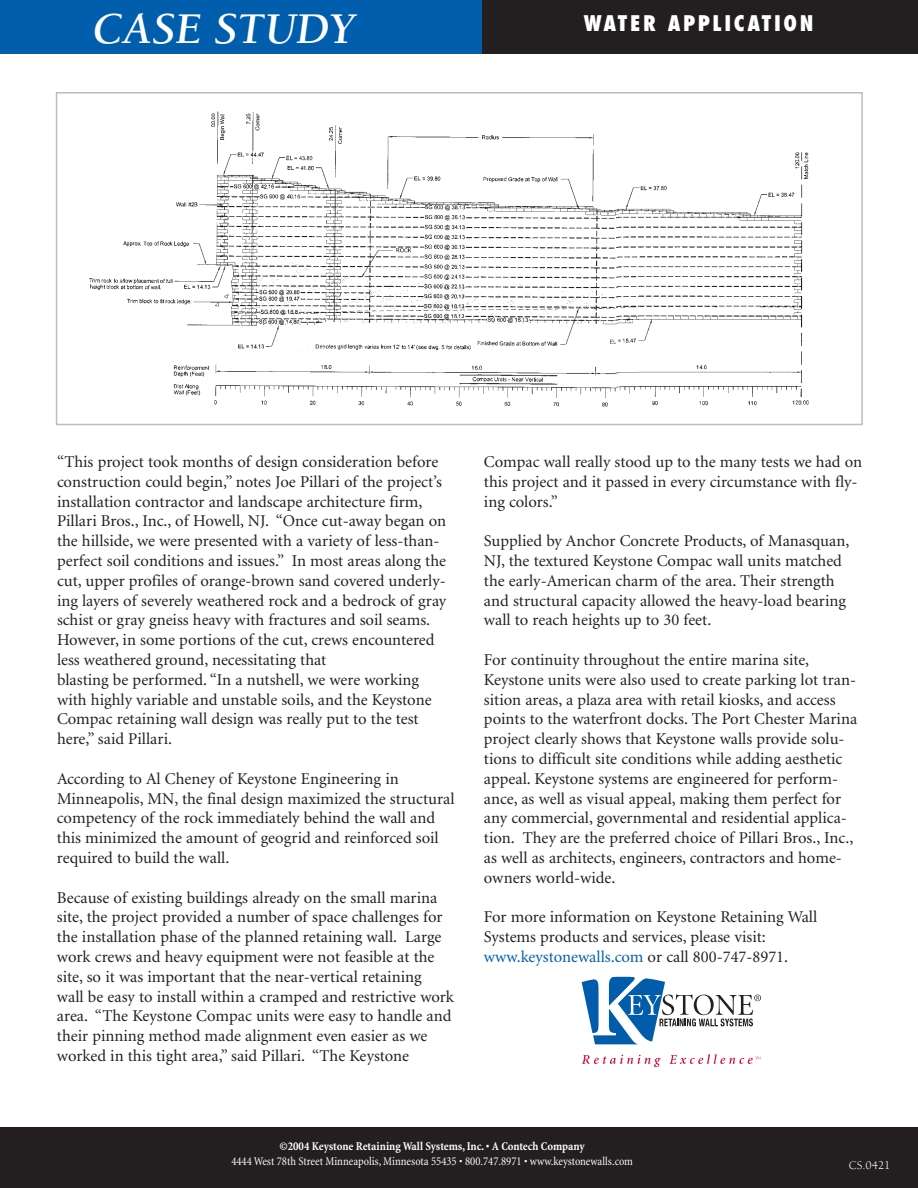
<style>
.page{position:relative;width:918px;height:1188px;background:#fff}
.page>*{position:absolute;margin:0;border:0;box-sizing:border-box;transform-origin:0 0}
.t1{font:italic 700 45px "Berkeley";color:#fff}
.t2{font:800 condensed 21px "Futura";letter-spacing:.12em;color:#fff}
.t3{font:16.5px/19.8px "Minion";color:#231f20}
.t4{font:condensed 12px "Minion";color:#fff}
.t5{font:700 condensed 12px "Minion";letter-spacing:-.005em;color:#fff}
.t6{font:12px "Berkeley";color:#fff}
.s1{color:#015eac}
</style>
<div class="page">
<div style="left:0;top:1127px;width:918px;height:61px;background:#231f20"></div>
<div style="left:0;top:0;width:918px;height:54px;background:#015eac"></div>
<div style="left:482px;top:0;width:436px;height:54px;background:#231f20"></div>
<img style="left:89px;top:111px;width:720px;height:296px">
<div style="left:56px;top:92px;width:807px;height:333px;border:2px solid #bcbdc0"></div>
<svg style="left:582px;top:1055px;width:79px;height:12px"></svg>
<svg style="left:582px;top:977px;width:179px;height:67px"></svg>
<svg style="left:669px;top:1054px;width:92px;height:10px"></svg>
<h1 class="t1" style="left:93px;top:11px;width:264px">CASE STUDY</h1>
<p class="t2" style="left:584px;top:14px;width:231px">WATER APPLICATION</p>
<p class="t3" style="left:57px;top:453px;width:391px">“This project took months of design consideration before construction could begin,” notes Joe Pillari of the project’s installation contractor and landscape architecture firm, Pillari Bros., Inc., of Howell, NJ. “Once cut-away began on the hillside, we were presented with a variety of less-than&shy;perfect soil conditions and issues.” In most areas along the cut, upper profiles of orange-brown sand covered underly&shy;ing layers of severely weathered rock and a bedrock of gray schist or gray gneiss heavy with fractures and soil seams.<br>However, in some portions of the cut, crews encountered less weathered ground, necessitating that<br>blasting be performed. “In a nutshell, we were working with highly variable and unstable soils, and the Keystone Compac retaining wall design was really put to the test here,” said Pillari.</p>
<p class="t3" style="left:57px;top:770px;width:399px">According to Al Cheney of Keystone Engineering in Minneapolis, MN, the final design maximized the structural competency of the rock immediately behind the wall and this minimized the amount of geogrid and reinforced soil required to build the wall.</p>
<p class="t3" style="left:57px;top:889px;width:399px">Because of existing buildings already on the small marina site, the project provided a number of space challenges for the installation phase of the planned retaining wall. Large work crews and heavy equipment were not feasible at the site, so it was important that the near-vertical retaining<br>wall be easy to install within a cramped and restrictive work area. “The Keystone Compac units were easy to handle and their pinning method made alignment even easier as we worked in this tight area,” said Pillari. “The Keystone</p>
<p class="t3" style="left:484px;top:453px;width:380px">Compac wall really stood up to the many tests we had on this project and it passed in every circumstance with fly&shy;ing colors.”</p>
<p class="t3" style="left:484px;top:532px;width:367px">Supplied by Anchor Concrete Products, of Manasquan, NJ, the textured Keystone Compac wall units matched the early-American charm of the area. Their strength and structural capacity allowed the heavy-load bearing wall to reach heights up to 30 feet.</p>
<p class="t3" style="left:484px;top:651px;width:375px">For continuity throughout the entire marina site, Keystone units were also used to create parking lot tran&shy;sition areas, a plaza area with retail kiosks, and access points to the waterfront docks. The Port Chester Marina project clearly shows that Keystone walls provide solu&shy;tions to difficult site conditions while adding aesthetic appeal. Keystone systems are engineered for perform&shy;ance, as well as visual appeal, making them perfect for any commercial, governmental and residential applica&shy;tion. They are the preferred choice of Pillari Bros., Inc., as well as architects, engineers, contractors and home&shy;owners world-wide.</p>
<p class="t3" style="left:484px;top:909px;width:335px">For more information on Keystone Retaining Wall<br>Systems products and services, please visit: <span class="s1">www.keystonewalls.com</span> or call 800-747-8971.</p>
<p class="t5" style="left:280px;top:1142px;width:307px">©2004 Keystone Retaining Wall Systems, Inc. • A Contech Company</p>
<p class="t4" style="left:231px;top:1156px;width:403px">4444 West 78th Street Minneapolis, Minnesota 55435 • 800.747.8971 • www.keystonewalls.com</p>
<p class="t6" style="left:849px;top:1161px;width:43px">CS.0421</p>
</div>
